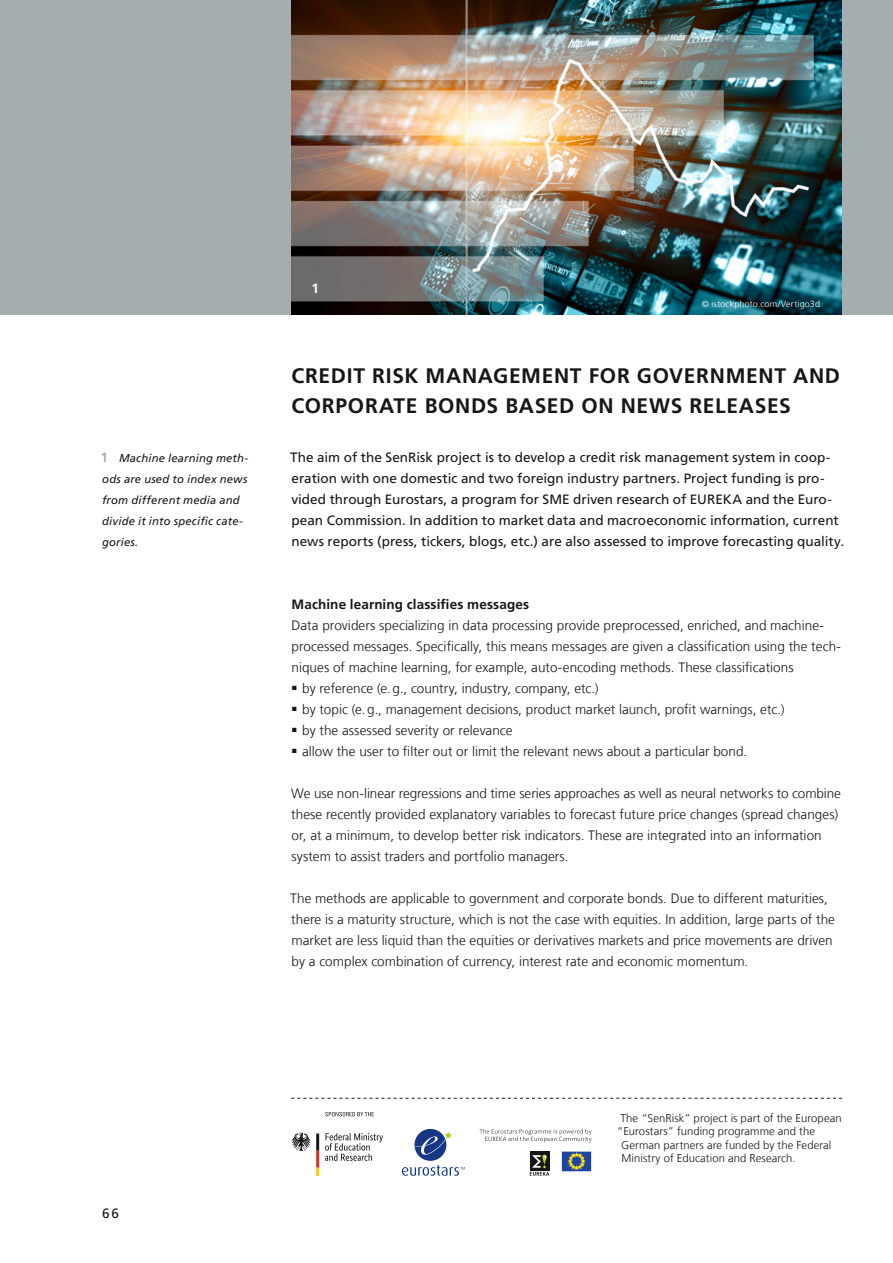
<style>
.page{position:relative;width:893px;height:1263px;background:#fff}
.page>*{position:absolute;margin:0;border:0;box-sizing:border-box;transform-origin:0 0}
.t1{font:700 21px/30px "Frutiger LT Com";letter-spacing:.03em;color:#151616}
.t2{font:300 13.5px/21px "Frutiger LT Com";color:#151616}
.t3{font:13.5px/21px "Frutiger LT Com";color:#151616}
.t4{font:700 13.5px "Frutiger LT Com";letter-spacing:.01em;color:#151616}
.t5{font:700 13.5px "Frutiger LT Com";color:#fff}
.t6{font:300 11.25px "Frutiger LT Com";letter-spacing:.01em;color:#151616}
.t7{font:italic 11.25px/21px "Frutiger LT Com";letter-spacing:.015em;color:#151616}
.t8{font:300 9px "Frutiger LT Com";letter-spacing:.015em;color:#fff}
.s1{font-weight:700;font-style:normal;font-size:13.5px;color:#a6adb1}
</style>
<div class="page">
<div style="left:0;top:0;width:893px;height:315px;background:#a6adb1"></div>
<img style="left:291px;top:0;width:551px;height:315px">
<svg style="left:325px;top:1133px;width:58px;height:28px"></svg>
<svg style="left:291px;top:1133px;width:28px;height:43px"></svg>
<svg style="left:325px;top:1112px;width:49px;height:4px"></svg>
<svg style="left:402px;top:1165px;width:63px;height:11px"></svg>
<div style="left:414px;top:1129px;width:32px;height:32px;background:#153786;border-radius:50%"></div>
<svg style="left:414px;top:1132px;width:38px;height:23px"></svg>
<svg style="left:562px;top:1151px;width:29px;height:20px"></svg>
<svg style="left:479px;top:1129px;width:113px;height:13px"></svg>
<div style="left:530px;top:1151px;width:19px;height:20px;background:#151616"></div>
<svg style="left:530px;top:1154px;width:19px;height:22px"></svg>
<svg style="left:291px;top:1098px;width:551px;height:1px"></svg>
<p class="t7" style="left:100px;top:447px;width:149px"><span class="s1">1</span> Machine learning meth&shy;ods are used to index news from different media and divide it into specific cate&shy;gories.</p>
<p class="t5" style="left:312px;top:281px;width:9px">1</p>
<p class="t8" style="left:702px;top:298px;width:120px">© istockphoto.com/Vertigo3d</p>
<h1 class="t1" style="left:291px;top:361px;width:550px">CREDIT RISK MANAGEMENT FOR GOVERNMENT AND<br>CORPORATE BONDS BASED ON NEWS RELEASES</h1>
<p class="t3" style="left:290px;top:446px;width:555px">The aim of the SenRisk project is to develop a credit risk management system in coop&shy;eration with one domestic and two foreign industry partners. Project funding is pro&shy;vided through Eurostars, a program for SME driven research of EUREKA and the Euro&shy;pean Commission. In addition to market data and macroeconomic information, current news reports (press, tickers, blogs, etc.) are also assessed to improve forecasting quality.</p>
<p class="t4" style="left:292px;top:596px;width:239px">Machine learning classifies messages</p>
<p class="t2" style="left:292px;top:615px;width:551px">Data providers specializing in data processing provide preprocessed, enriched, and machine&shy;processed messages. Specifically, this means messages are given a classification using the tech&shy;niques of machine learning, for example, auto-encoding methods. These classifications</p>
<p class="t2" style="left:292px;top:678px;width:308px">■ by reference (e.g., country, industry, company, etc.)</p>
<p class="t2" style="left:292px;top:699px;width:494px">■ by topic (e.g., management decisions, product market launch, profit warnings, etc.)</p>
<p class="t2" style="left:292px;top:720px;width:222px">■ by the assessed severity or relevance</p>
<p class="t2" style="left:292px;top:741px;width:457px">■ allow the user to filter out or limit the relevant news about a particular bond.</p>
<p class="t2" style="left:291px;top:783px;width:551px">We use non-linear regressions and time series approaches as well as neural networks to combine these recently provided explanatory variables to forecast future price changes (spread changes) or, at a minimum, to develop better risk indicators. These are integrated into an information system to assist traders and portfolio managers.</p>
<p class="t2" style="left:290px;top:888px;width:546px">The methods are applicable to government and corporate bonds. Due to different maturities, there is a maturity structure, which is not the case with equities. In addition, large parts of the market are less liquid than the equities or derivatives markets and price movements are driven by a complex combination of currency, interest rate and economic momentum.</p>
<p class="t3" style="left:102px;top:1202px;width:18px">66</p>
<p class="t6" style="left:620px;top:1111px;width:223px">The “SenRisk” project is part of the European</p>
<p class="t6" style="left:617px;top:1125px;width:199px">“Eurostars” funding programme and the</p>
<p class="t6" style="left:621px;top:1138px;width:212px">German partners are funded by the Federal</p>
<p class="t6" style="left:621px;top:1152px;width:176px">Ministry of Education and Research.</p>
</div>
